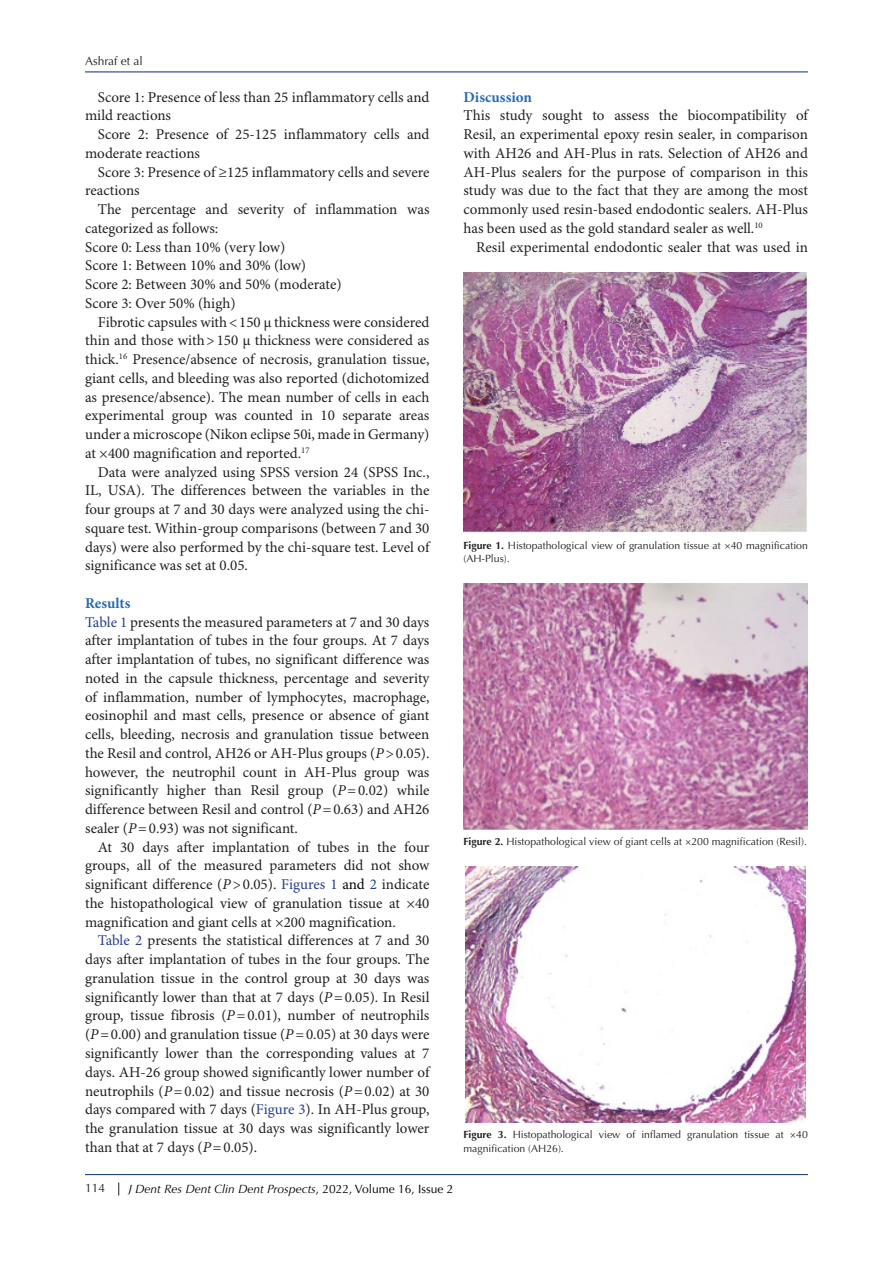
<style>
.page{position:relative;width:893px;height:1263px;background:#fff}
.page>*{position:absolute;margin:0;border:0;box-sizing:border-box;transform-origin:0 0}
.Normal__Web{font:15px/18.8px "Minion Pro";color:#231f20;text-align:justify}
.t1{font:700 15px "Minion Pro";color:#266ab4}
.t2{font:italic 12px "Optima LT Std";color:#000}
.t3{font:12px "Optima LT Std";color:#231f20}
.t4{font:10.5px/13.5px "Optima LT Std";color:#231f20}
.s1{color:#253f8e}
.s2{font-style:italic}
.s3{color:#040503}
.s4{font-style:normal}
.s5{font-weight:700}
</style>
<div class="page">
<hr style="left:85px;top:72px;width:723px;height:1px;background:#053278">
<hr style="left:85px;top:1174px;width:723px;height:1px;background:#053278">
<svg style="left:118px;top:1182px;width:1px;height:13px"></svg>
<img style="left:463px;top:273px;width:345px;height:260px">
<img style="left:463px;top:584px;width:345px;height:245px">
<img style="left:465px;top:867px;width:341px;height:255px">
<p class="t3" style="left:85px;top:54px;width:59px">Ashraf et al</p>
<p class="Normal__Web" style="left:85px;top:88px;width:346px;text-indent:13px">Score 1: Presence of less than 25 inflammatory cells and mild reactions</p>
<p class="Normal__Web" style="left:85px;top:126px;width:346px;text-indent:13px">Score 2: Presence of 25-125 inflammatory cells and moderate reactions</p>
<p class="Normal__Web" style="left:85px;top:163px;width:346px;text-indent:13px">Score 3: Presence of ≥125 inflammatory cells and severe reactions</p>
<p class="Normal__Web" style="left:85px;top:201px;width:346px;text-indent:13px">The percentage and severity of inflammation was categorized as follows:</p>
<p class="Normal__Web" style="left:85px;top:238px;width:202px">Score 0: Less than 10% (very low)</p>
<p class="Normal__Web" style="left:85px;top:257px;width:223px">Score 1: Between 10% and 30% (low)</p>
<p class="Normal__Web" style="left:85px;top:276px;width:258px">Score 2: Between 30% and 50% (moderate)</p>
<p class="Normal__Web" style="left:85px;top:294px;width:152px">Score 3: Over 50% (high)</p>
<p class="Normal__Web" style="left:85px;top:313px;width:346px;text-indent:13px">Fibrotic capsules with&lt;150 µ thickness were considered thin and those with&gt;150 µ thickness were considered as thick.<sup>16</sup> Presence/absence of necrosis, granulation tissue, giant cells, and bleeding was also reported (dichotomized as presence/absence). The mean number of cells in each experimental group was counted in 10 separate areas under a microscope (Nikon eclipse 50i, made in Germany) at ×400 magnification and reported.<sup>17</sup></p>
<p class="Normal__Web" style="left:85px;top:463px;width:346px;text-indent:13px">Data were analyzed using SPSS version 24 (SPSS Inc., IL, USA). The differences between the variables in the four groups at 7 and 30 days were analyzed using the chi&shy;square test. Within-group comparisons (between 7 and 30 days) were also performed by the chi-square test. Level of significance was set at 0.05.</p>
<p class="t1" style="left:85px;top:593px;width:47px">Results</p>
<p class="Normal__Web" style="left:85px;top:613px;width:346px"><span class="s1">Table 1</span> presents the measured parameters at 7 and 30 days after implantation of tubes in the four groups. At 7 days after implantation of tubes, no significant difference was noted in the capsule thickness, percentage and severity of inflammation, number of lymphocytes, macrophage, eosinophil and mast cells, presence or absence of giant cells, bleeding, necrosis and granulation tissue between the Resil and control, AH26 or AH-Plus groups (<span class="s2">P</span>&gt;0.05). however, the neutrophil count in AH-Plus group was significantly higher than Resil group (<span class="s2">P</span>=0.02) while difference between Resil and control (<span class="s2">P</span>=0.63) and AH26 sealer (<span class="s2">P</span>=0.93) was not significant.</p>
<p class="Normal__Web" style="left:85px;top:838px;width:346px;text-indent:13px">At 30 days after implantation of tubes in the four groups, all of the measured parameters did not show significant difference (<span class="s2">P</span>&gt;0.05). <span class="s1">Figures 1</span> <span class="s3">and</span> <span class="s1">2</span> indicate the histopathological view of granulation tissue at ×40 magnification and giant cells at ×200 magnification.</p>
<p class="Normal__Web" style="left:85px;top:932px;width:346px;text-indent:13px"><span class="s1">Table 2</span> presents the statistical differences at 7 and 30 days after implantation of tubes in the four groups. The granulation tissue in the control group at 30 days was significantly lower than that at 7 days (<span class="s2">P</span>=0.05). In Resil group, tissue fibrosis (<span class="s2">P</span>=0.01), number of neutrophils (<span class="s2">P</span>=0.00) and granulation tissue (<span class="s2">P</span>=0.05) at 30 days were significantly lower than the corresponding values at 7 days. AH-26 group showed significantly lower number of neutrophils (<span class="s2">P</span>=0.02) and tissue necrosis (<span class="s2">P</span>=0.02) at 30 days compared with 7 days (<span class="s1">Figure 3</span>). In AH-Plus group, the granulation tissue at 30 days was significantly lower than that at 7 days (<span class="s2">P</span>=0.05).</p>
<p class="t3" style="left:85px;top:1180px;width:22px">114</p>
<p class="t2" style="left:129px;top:1182px;width:326px">J Dent Res Dent Clin Dent Prospects<span class="s4">, 2022, Volume 16, Issue 2</span></p>
<p class="t1" style="left:463px;top:86px;width:70px">Discussion</p>
<p class="Normal__Web" style="left:463px;top:107px;width:346px">This study sought to assess the biocompatibility of Resil, an experimental epoxy resin sealer, in comparison with AH26 and AH-Plus in rats. Selection of AH26 and AH-Plus sealers for the purpose of comparison in this study was due to the fact that they are among the most commonly used resin-based endodontic sealers. AH-Plus has been used as the gold standard sealer as well.<sup>10</sup></p>
<p class="Normal__Web" style="left:476px;top:238px;width:333px">Resil experimental endodontic sealer that was used in</p>
<p class="t4" style="left:463px;top:539px;width:346px"><span class="s5">Figure 1.</span> Histopathological view of granulation tissue at ×40 magnification (AH-Plus).</p>
<p class="t4" style="left:463px;top:835px;width:345px"><span class="s5">Figure 2.</span> Histopathological view of giant cells at ×200 magnification (Resil).</p>
<p class="t4" style="left:463px;top:1128px;width:346px"><span class="s5">Figure 3.</span> Histopathological view of inflamed granulation tissue at ×40 magnification (AH26).</p>
</div>
